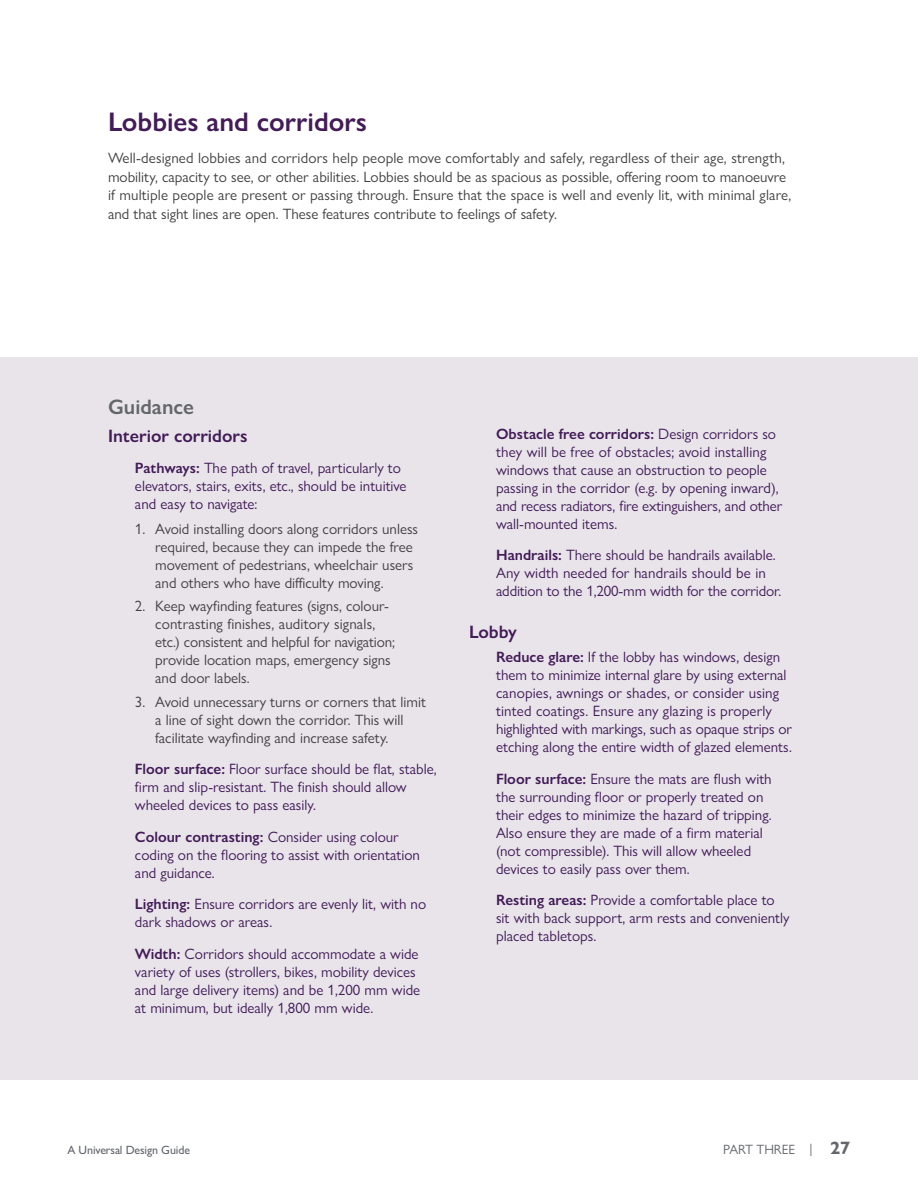
<style>
.page{position:relative;width:918px;height:1188px;background:#fff}
.page>*{position:absolute;margin:0;border:0;box-sizing:border-box;transform-origin:0 0}
.H3_Subhead2{font:600 27px "Gill Sans Nova";color:#421b57}
.H4_Subhead{font:600 21px "Gill Sans Nova";color:#63666b}
.H5_Subhead{font:600 18px "Gill Sans Nova";color:#421b57}
.P_Body_plum{font:15px/18px "Gill Sans Nova";color:#421b57}
.P_Body{font:15px/18px "Gill Sans Nova";color:#414042}
.t1{font:13.5px "Gill Sans Nova";letter-spacing:-.01em;color:#63666b}
.t2{font:500 12px "Gill Sans Nova";letter-spacing:-.01em;color:#63666b}
.s1{font-weight:600}
.s2{font-weight:700;font-size:18px}
</style>
<div class="page">
<div style="left:0;top:358px;width:918px;height:722px;background:#e8e4ea"></div>
<h3 class="H3_Subhead2" style="left:108px;top:105px;width:261px">Lobbies and corridors</h3>
<p class="P_Body" style="left:108px;top:148px;width:685px;line-height:18.8px">Well-designed lobbies and corridors help people move comfortably and safely, regardless of their age, strength, mobility, capacity to see, or other abilities. Lobbies should be as spacious as possible, offering room to manoeuvre if multiple people are present or passing through. Ensure that the space is well and evenly lit, with minimal glare, and that sight lines are open. These features contribute to feelings of safety.</p>
<h4 class="H4_Subhead" style="left:108px;top:394px;width:87px">Guidance</h4>
<h5 class="H5_Subhead" style="left:108px;top:425px;width:141px">Interior corridors</h5>
<p class="P_Body_plum" style="left:135px;top:459px;width:273px"><span class="s1">Pathways:</span> The path of travel, particularly to elevators, stairs, exits, etc., should be intuitive and easy to navigate:</p>
<p class="P_Body" style="left:155px;top:520px;width:264px;text-indent:-20px">1. Avoid installing doors along corridors unless required, because they can impede the free movement of pedestrians, wheelchair users and others who have difficulty moving.</p>
<p class="P_Body" style="left:155px;top:597px;width:241px;text-indent:-20px">2. Keep wayfinding features (signs, colour&shy;contrasting finishes, auditory signals, etc.) consistent and helpful for navigation; provide location maps, emergency signs and door labels.</p>
<p class="P_Body" style="left:155px;top:693px;width:272px;text-indent:-20px">3. Avoid unnecessary turns or corners that limit a line of sight down the corridor. This will facilitate wayfinding and increase safety.</p>
<p class="P_Body_plum" style="left:135px;top:760px;width:303px"><span class="s1">Floor surface:</span> Floor surface should be flat, stable, firm and slip-resistant. The finish should allow wheeled devices to pass easily.</p>
<p class="P_Body_plum" style="left:135px;top:828px;width:286px"><span class="s1">Colour contrasting:</span> Consider using colour coding on the flooring to assist with orientation and guidance.</p>
<p class="P_Body_plum" style="left:135px;top:895px;width:293px"><span class="s1">Lighting:</span> Ensure corridors are evenly lit, with no dark shadows or areas.</p>
<p class="P_Body_plum" style="left:135px;top:945px;width:287px"><span class="s1">Width:</span> Corridors should accommodate a wide variety of uses (strollers, bikes, mobility devices and large delivery items) and be 1,200 mm wide at minimum, but ideally 1,800 mm wide.</p>
<p class="P_Body_plum" style="left:496px;top:425px;width:288px"><span class="s1">Obstacle free corridors:</span> Design corridors so they will be free of obstacles; avoid installing windows that cause an obstruction to people passing in the corridor (e.g. by opening inward), and recess radiators, fire extinguishers, and other wall-mounted items.</p>
<p class="P_Body_plum" style="left:496px;top:546px;width:287px"><span class="s1">Handrails:</span> There should be handrails available.<br>Any width needed for handrails should be in addition to the 1,200-mm width for the corridor.</p>
<h5 class="H5_Subhead" style="left:469px;top:620px;width:49px">Lobby</h5>
<p class="P_Body_plum" style="left:496px;top:648px;width:297px"><span class="s1">Reduce glare:</span> If the lobby has windows, design them to minimize internal glare by using external canopies, awnings or shades, or consider using tinted coatings. Ensure any glazing is properly highlighted with markings, such as opaque strips or etching along the entire width of glazed elements.</p>
<p class="P_Body_plum" style="left:496px;top:770px;width:277px"><span class="s1">Floor surface:</span> Ensure the mats are flush with the surrounding floor or properly treated on their edges to minimize the hazard of tripping.<br>Also ensure they are made of a firm material (not compressible). This will allow wheeled devices to easily pass over them.</p>
<p class="P_Body_plum" style="left:496px;top:891px;width:295px"><span class="s1">Resting areas:</span> Provide a comfortable place to sit with back support, arm rests and conveniently placed tabletops.</p>
<p class="t2" style="left:68px;top:1143px;width:124px">A Universal Design Guide</p>
<p class="t1" style="left:723px;top:1141px;width:129px">PART THREE | <span class="s2">27</span></p>
</div>
